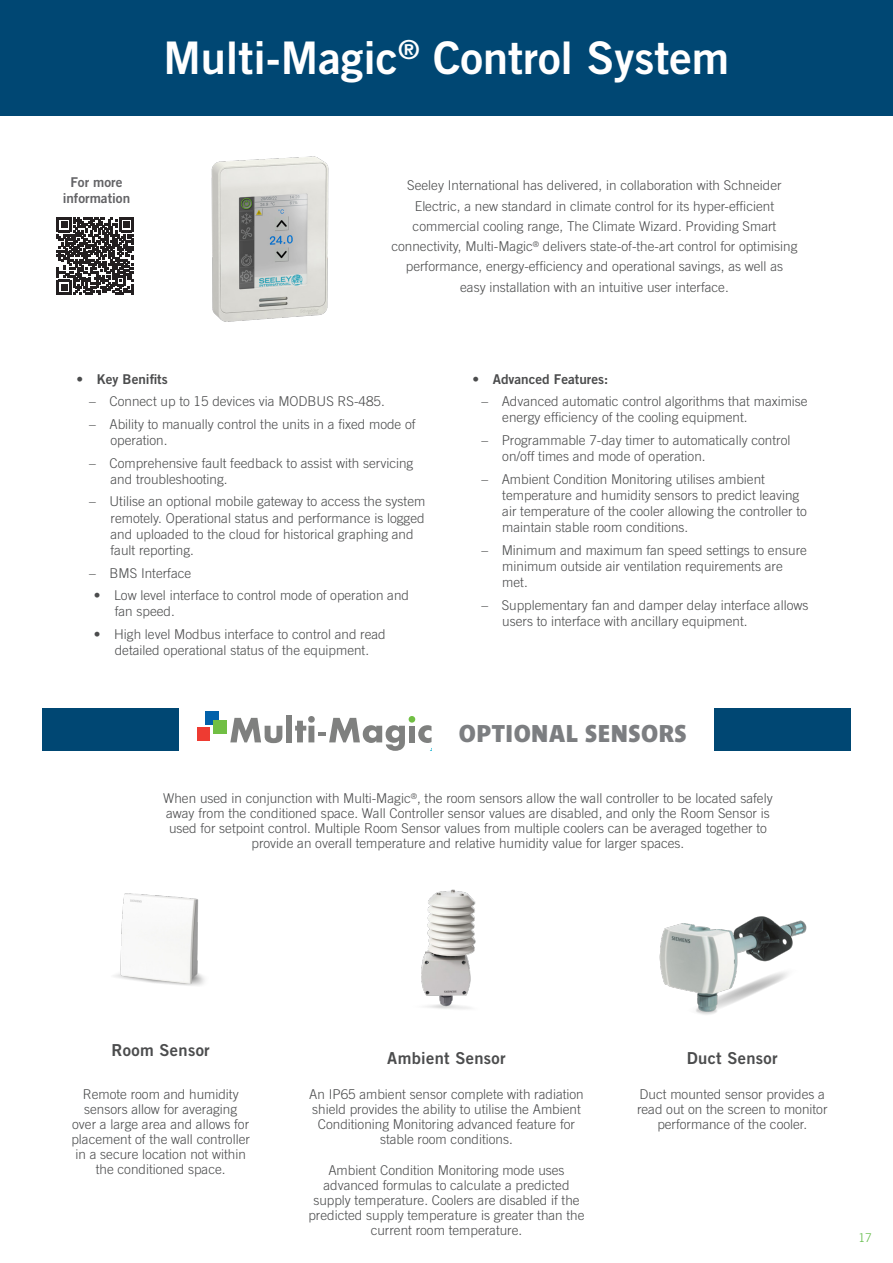
<style>
.page{position:relative;width:893px;height:1263px;background:#fff}
.page>*{position:absolute;margin:0;border:0;box-sizing:border-box;transform-origin:0 0}
.Page_Heading{font:45px "Trade Gothic LT Std Bd 2";color:#fff}
.Body{font:24px "Parisine Std Narr Sombre";letter-spacing:.02em;color:#7c7e81}
.Body-2{font:16.5px "Trade Gothic LT Std Bd 2";letter-spacing:.02em;color:#4b4c4d}
.Body-3{font:300 13.5px/16.2px "Trade Gothic LT Std";color:#4b4c4d}
.Bullets_9pt_-_White_Bullets{font:300 13.5px/15px "Trade Gothic LT Std";color:#4b4c4d;text-align:center}
.t1{font:13.5px "Trade Gothic LT Std Bd 2";color:#4b4c4d}
.t2{font:13.5px "Trade Gothic LT Std Bd 2";color:#636366}
.t3{font:300 12px "Trade Gothic LT Std";color:#60bb46}
.s1{font-family:"Trade Gothic LT Std";font-weight:300}
</style>
<div class="page">
<div style="left:0;top:0;width:893px;height:116px;background:#004773"></div>
<svg style="left:230px;top:718px;width:52px;height:25px"></svg>
<div style="left:286px;top:715px;width:6px;height:27px;background:#7f807f"></div>
<svg style="left:295px;top:716px;width:137px;height:34px"></svg>
<div style="left:198px;top:727px;width:12px;height:14px;background:#ee3b32"></div>
<div style="left:205px;top:711px;width:14px;height:14px;background:#0161aa"></div>
<div style="left:213px;top:720px;width:14px;height:14px;background:#71bf44"></div>
<img style="left:211px;top:156px;width:118px;height:166px">
<img style="left:114px;top:893px;width:91px;height:93px">
<img style="left:421px;top:889px;width:55px;height:120px">
<img style="left:659px;top:916px;width:148px;height:99px">
<div style="left:43px;top:709px;width:136px;height:42px;background:#004773"></div>
<div style="left:714px;top:709px;width:136px;height:42px;background:#004773"></div>
<svg style="left:57px;top:218px;width:77px;height:76px"></svg>
<p class="Page_Heading" style="left:163px;top:30px;width:567px">Multi-Magic<sup>®</sup> Control System</p>
<p class="t2" style="left:70px;top:174px;width:54px">For more</p>
<p class="t2" style="left:63px;top:190px;width:69px">information</p>
<p class="Body-3" style="left:391px;top:175px;width:408px;line-height:20.2px;text-align:center">Seeley International has delivered, in collaboration with Schneider Electric, a new standard in climate control for its hyper-efficient commercial cooling range, The Climate Wizard. Providing Smart connectivity, Multi-Magic<sup>®</sup> delivers state-of-the-art control for optimising performance, energy-efficiency and operational savings, as well as easy installation with an intuitive user interface.</p>
<p class="t1" style="left:77px;top:370px;width:93px"><span class="s1">•</span> Key Benifits</p>
<p class="Body-3" style="left:89px;top:393px;width:297px">– Connect up to 15 devices via MODBUS RS-485.</p>
<p class="Body-3" style="left:111px;top:416px;width:307px;text-indent:-21px">– Ability to manually control the units in a fixed mode of operation.</p>
<p class="Body-3" style="left:111px;top:455px;width:304px;text-indent:-21px">– Comprehensive fault feedback to assist with servicing and troubleshooting.</p>
<p class="Body-3" style="left:111px;top:493px;width:316px;text-indent:-21px">– Utilise an optional mobile gateway to access the system remotely. Operational status and performance is logged and uploaded to the cloud for historical graphing and fault reporting.</p>
<p class="Body-3" style="left:89px;top:564px;width:104px">– BMS Interface</p>
<p class="Body-3" style="left:115px;top:587px;width:296px;text-indent:-21px">• Low level interface to control mode of operation and fan speed.</p>
<p class="Body-3" style="left:94px;top:626px;width:293px;text-align:center">• High level Modbus interface to control and read detailed operational status of the equipment.</p>
<p class="t1" style="left:472px;top:370px;width:137px"><span class="s1">•</span> Advanced Features:</p>
<p class="Body-3" style="left:502px;top:393px;width:307px;text-indent:-21px">– Advanced automatic control algorithms that maximise energy efficiency of the cooling equipment.</p>
<p class="Body-3" style="left:502px;top:432px;width:290px;text-indent:-21px">– Programmable 7-day timer to automatically control on/off times and mode of operation.</p>
<p class="Body-3" style="left:502px;top:471px;width:306px;text-indent:-21px">– Ambient Condition Monitoring utilises ambient temperature and humidity sensors to predict leaving air temperature of the cooler allowing the controller to maintain stable room conditions.</p>
<p class="Body-3" style="left:502px;top:542px;width:306px;text-indent:-21px">– Minimum and maximum fan speed settings to ensure minimum outside air ventilation requirements are met.</p>
<p class="Body-3" style="left:502px;top:597px;width:308px;text-indent:-21px">– Supplementary fan and damper delay interface allows users to interface with ancillary equipment.</p>
<p class="Body" style="left:459px;top:719px;width:229px">OPTIONAL SENSORS</p>
<p class="Bullets_9pt_-_White_Bullets" style="left:163px;top:791px;width:611px">When used in conjunction with Multi-Magic<sup>®</sup>, the room sensors allow the wall controller to be located safely away from the conditioned space. Wall Controller sensor values are disabled, and only the Room Sensor is used for setpoint control. Multiple Room Sensor values from multiple coolers can be averaged together to provide an overall temperature and relative humidity value for larger spaces.</p>
<p class="Body-2" style="left:112px;top:1040px;width:100px">Room Sensor</p>
<p class="Bullets_9pt_-_White_Bullets" style="left:71px;top:1086px;width:180px">Remote room and humidity sensors allow for averaging over a large area and allows for placement of the wall controller in a secure location not within the conditioned space.</p>
<p class="Body-2" style="left:387px;top:1048px;width:120px">Ambient Sensor</p>
<p class="Bullets_9pt_-_White_Bullets" style="left:309px;top:1086px;width:276px">An IP65 ambient sensor complete with radiation shield provides the ability to utilise the Ambient Conditioning Monitoring advanced feature for stable room conditions.</p>
<p class="Bullets_9pt_-_White_Bullets" style="left:308px;top:1162px;width:278px">Ambient Condition Monitoring mode uses advanced formulas to calculate a predicted supply temperature. Coolers are disabled if the predicted supply temperature is greater than the current room temperature.</p>
<p class="Body-2" style="left:687px;top:1048px;width:92px">Duct Sensor</p>
<p class="Bullets_9pt_-_White_Bullets" style="left:637px;top:1086px;width:192px">Duct mounted sensor provides a read out on the screen to monitor performance of the cooler.</p>
<p class="t3" style="left:858px;top:1230px;width:15px">17</p>
</div>
